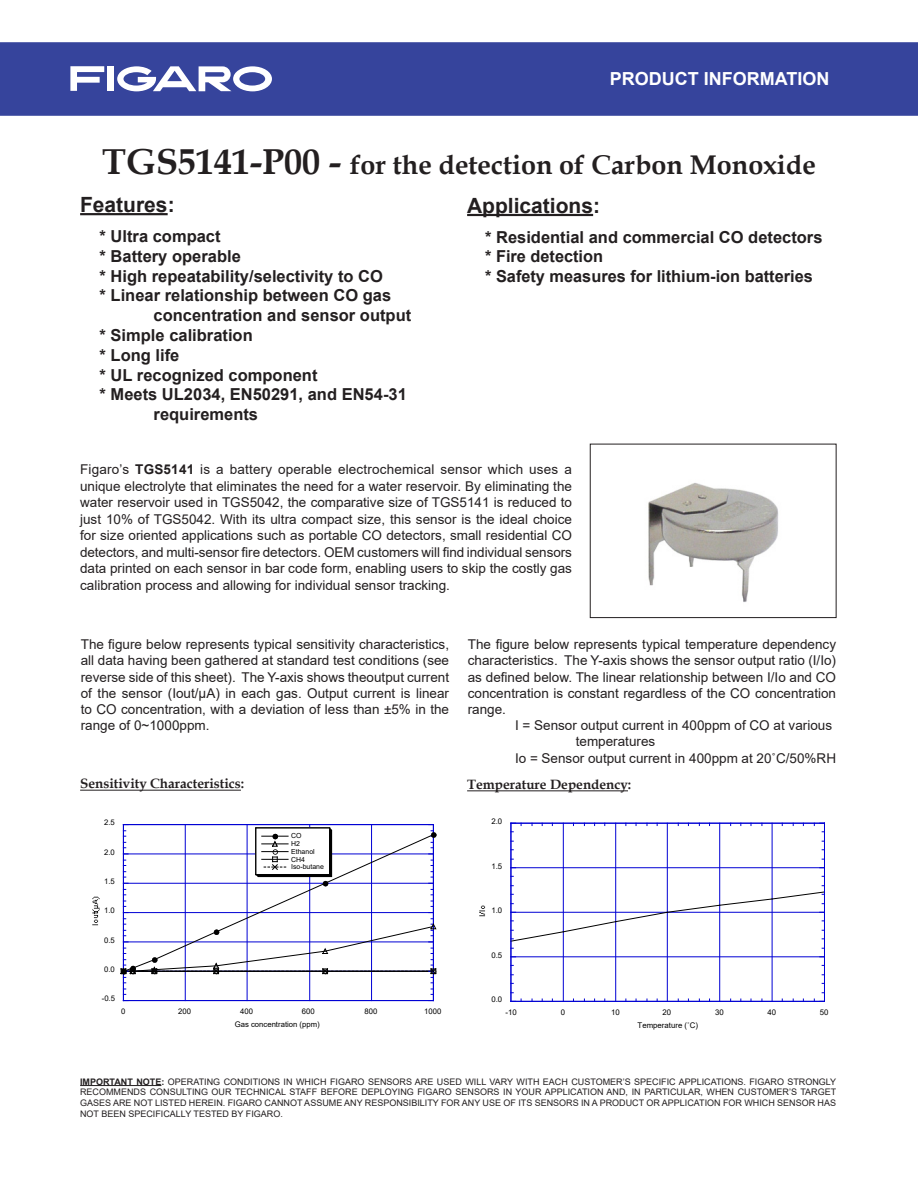
<style>
.page{position:relative;width:918px;height:1188px;background:#fff}
.page>*{position:absolute;margin:0;border:0;box-sizing:border-box;transform-origin:0 0}
.t1{font:700 27px "Book Antiqua";color:#231f20}
.t2{font:700 21px "Arial";color:#231f20}
.t3{font:700 18px "Arial";color:#fff}
.t4{font:700 16.5px/19.8px "Arial";color:#231f20}
.Default{font:13.5px/16.2px "Arial";color:#231f20;text-align:justify}
.t5{font:700 13.5px "Book Antiqua";color:#231f20}
.Body_text{font:9px/10.8px "Arial";color:#231f20;text-align:justify}
.t6{font:7.8px "Arial";color:#000}
.t7{font:7.65px "Arial";color:#000}
.t8{font:6.9px/7.6px "Arial";color:#000}
.s1{font-size:36px}
.s2{font-weight:700}
</style>
<div class="page">
<div style="left:0;top:42px;width:918px;height:74px;background:#36449c;border:2px solid #36449c"></div>
<div style="left:108px;top:66px;width:6px;height:25px;background:#fff"></div>
<svg style="left:70px;top:66px;width:34px;height:25px"></svg>
<svg style="left:117px;top:66px;width:155px;height:25px"></svg>
<hr style="left:467px;top:214px;width:126px;height:2px;background:#231f20">
<hr style="left:80px;top:213px;width:88px;height:2px;background:#231f20">
<hr style="left:467px;top:790px;width:161px;height:1px;background:#231f20">
<hr style="left:80px;top:790px;width:161px;height:1px;background:#231f20">
<hr style="left:80px;top:1085px;width:81px;height:1px;background:#231f20">
<svg style="left:121px;top:824px;width:315px;height:177px"></svg>
<img style="left:92px;top:896px;width:8px;height:30px">
<hr style="left:511px;top:957px;width:313px;height:1px;background:#0000d4">
<hr style="left:511px;top:867px;width:313px;height:1px;background:#0000d4">
<hr style="left:563px;top:823px;width:1px;height:178px;background:#0000d4">
<hr style="left:615px;top:823px;width:1px;height:178px;background:#0000d4">
<hr style="left:667px;top:823px;width:1px;height:178px;background:#0000d4">
<hr style="left:719px;top:823px;width:1px;height:178px;background:#0000d4">
<hr style="left:772px;top:823px;width:1px;height:178px;background:#0000d4">
<svg style="left:510px;top:892px;width:314px;height:50px"></svg>
<svg style="left:512px;top:993px;width:10px;height:8px"></svg>
<svg style="left:814px;top:993px;width:10px;height:8px"></svg>
<hr style="left:511px;top:823px;width:1px;height:178px;background:#0000d4">
<hr style="left:824px;top:823px;width:1px;height:178px;background:#0000d4">
<hr style="left:511px;top:1001px;width:313px;height:1px;background:#0000d4">
<hr style="left:511px;top:823px;width:313px;height:1px;background:#0000d4">
<img style="left:479px;top:905px;width:7px;height:12px">
<img style="left:648px;top:483px;width:131px;height:119px">
<div style="left:590px;top:444px;width:246px;height:174px;border:1px solid #231f20"></div>
<h3 class="t3" style="left:610px;top:66px;width:221px">PRODUCT INFORMATION</h3>
<p class="t1" style="left:102px;top:146px;width:715px"><span class="s1">TGS5141-P00 -</span> for the detection of Carbon Monoxide</p>
<p class="t2" style="left:80px;top:190px;width:96px">Features:</p>
<p class="t2" style="left:467px;top:191px;width:135px">Applications:</p>
<p class="t4" style="left:100px;top:227px;width:123px">* Ultra compact</p>
<p class="t4" style="left:100px;top:246px;width:143px">* Battery operable</p>
<p class="t4" style="left:100px;top:266px;width:285px">* High repeatability/selectivity to CO</p>
<p class="t4" style="left:154px;top:286px;width:259px;text-indent:-54px">* Linear relationship between CO gas concentration and sensor output</p>
<p class="t4" style="left:100px;top:326px;width:155px">* Simple calibration</p>
<p class="t4" style="left:100px;top:345px;width:81px">* Long life</p>
<p class="t4" style="left:100px;top:365px;width:219px">* UL recognized component</p>
<p class="t4" style="left:100px;top:385px;width:309px">* Meets UL2034, EN50291, and EN54-31</p>
<p class="t4" style="left:154px;top:405px;width:106px">requirements</p>
<p class="t4" style="left:485px;top:227px;width:339px">* Residential and commercial CO detectors</p>
<p class="t4" style="left:485px;top:247px;width:120px">* Fire detection</p>
<p class="t4" style="left:485px;top:267px;width:329px">* Safety measures for lithium-ion batteries</p>
<p class="Default" style="left:80px;top:461px;width:493px">Figaro’s <span class="s2">TGS5141</span> is a battery operable electrochemical sensor which uses a unique electrolyte that eliminates the need for a water reservoir. By eliminating the water reservoir used in TGS5042, the comparative size of TGS5141 is reduced to just 10% of TGS5042. With its ultra compact size, this sensor is the ideal choice for size oriented applications such as portable CO detectors, small residential CO detectors, and multi-sensor fire detectors. OEM customers will find individual sensors data printed on each sensor in bar code form, enabling users to skip the costly gas calibration process and allowing for individual sensor tracking.</p>
<p class="Default" style="left:81px;top:636px;width:370px">The figure below represents typical sensitivity characteristics, all data having been gathered at standard test conditions (see reverse side of this sheet). The Y-axis shows theoutput current of the sensor (Iout/µA) in each gas. Output current is linear to CO concentration, with a deviation of less than ±5% in the range of 0~1000ppm.</p>
<p class="Default" style="left:468px;top:636px;width:370px">The figure below represents typical temperature dependency characteristics. The Y-axis shows the sensor output ratio (I/Io) as defined below. The linear relationship between I/Io and CO concentration is constant regardless of the CO concentration range.</p>
<p class="Default" style="left:515px;top:717px;width:319px">I = Sensor output current in 400ppm of CO at various</p>
<p class="Default" style="left:576px;top:734px;width:81px">temperatures</p>
<p class="Default" style="left:515px;top:750px;width:323px">Io = Sensor output current in 400ppm at 20˚C/50%RH</p>
<p class="t5" style="left:80px;top:775px;width:166px">Sensitivity Characteristics:</p>
<p class="t5" style="left:467px;top:775px;width:166px">Temperature Dependency:</p>
<p class="t7" style="left:104px;top:817px;width:12px">2.5</p>
<p class="t7" style="left:104px;top:847px;width:12px">2.0</p>
<p class="t7" style="left:104px;top:876px;width:12px">1.5</p>
<p class="t7" style="left:104px;top:905px;width:12px">1.0</p>
<p class="t7" style="left:104px;top:935px;width:12px">0.5</p>
<p class="t7" style="left:104px;top:964px;width:12px">0.0</p>
<p class="t7" style="left:102px;top:993px;width:15px">-0.5</p>
<p class="t8" style="left:291px;top:832px;width:34px">CO<br>H2<br>Ethanol<br>CH4<br>Iso-butane</p>
<p class="t7" style="left:121px;top:1006px;width:6px">0</p>
<p class="t7" style="left:178px;top:1006px;width:14px">200</p>
<p class="t7" style="left:240px;top:1006px;width:14px">400</p>
<p class="t7" style="left:302px;top:1006px;width:14px">600</p>
<p class="t7" style="left:365px;top:1006px;width:14px">800</p>
<p class="t7" style="left:424px;top:1006px;width:19px">1000</p>
<p class="t7" style="left:235px;top:1019px;width:87px">Gas concentration (ppm)</p>
<p class="t6" style="left:491px;top:816px;width:12px">2.0</p>
<p class="t6" style="left:491px;top:860px;width:12px">1.5</p>
<p class="t6" style="left:491px;top:905px;width:12px">1.0</p>
<p class="t6" style="left:491px;top:949px;width:12px">0.5</p>
<p class="t6" style="left:491px;top:994px;width:12px">0.0</p>
<p class="t6" style="left:505px;top:1007px;width:13px">-10</p>
<p class="t6" style="left:561px;top:1007px;width:6px">0</p>
<p class="t6" style="left:611px;top:1007px;width:10px">10</p>
<p class="t6" style="left:663px;top:1007px;width:10px">20</p>
<p class="t6" style="left:715px;top:1007px;width:10px">30</p>
<p class="t6" style="left:767px;top:1007px;width:10px">40</p>
<p class="t6" style="left:820px;top:1007px;width:10px">50</p>
<p class="t6" style="left:638px;top:1020px;width:62px">Temperature (˚C)</p>
<p class="Body_text" style="left:80px;top:1076px;width:758px"><span class="s2">IMPORTANT NOTE:</span> OPERATING CONDITIONS IN WHICH FIGARO SENSORS ARE USED WILL VARY WITH EACH CUSTOMER’S SPECIFIC APPLICATIONS. FIGARO STRONGLY RECOMMENDS CONSULTING OUR TECHNICAL STAFF BEFORE DEPLOYING FIGARO SENSORS IN YOUR APPLICATION AND, IN PARTICULAR, WHEN CUSTOMER’S TARGET GASES ARE NOT LISTED HEREIN. FIGARO CANNOT ASSUME ANY RESPONSIBILITY FOR ANY USE OF ITS SENSORS IN A PRODUCT OR APPLICATION FOR WHICH SENSOR HAS NOT BEEN SPECIFICALLY TESTED BY FIGARO.</p>
</div>
